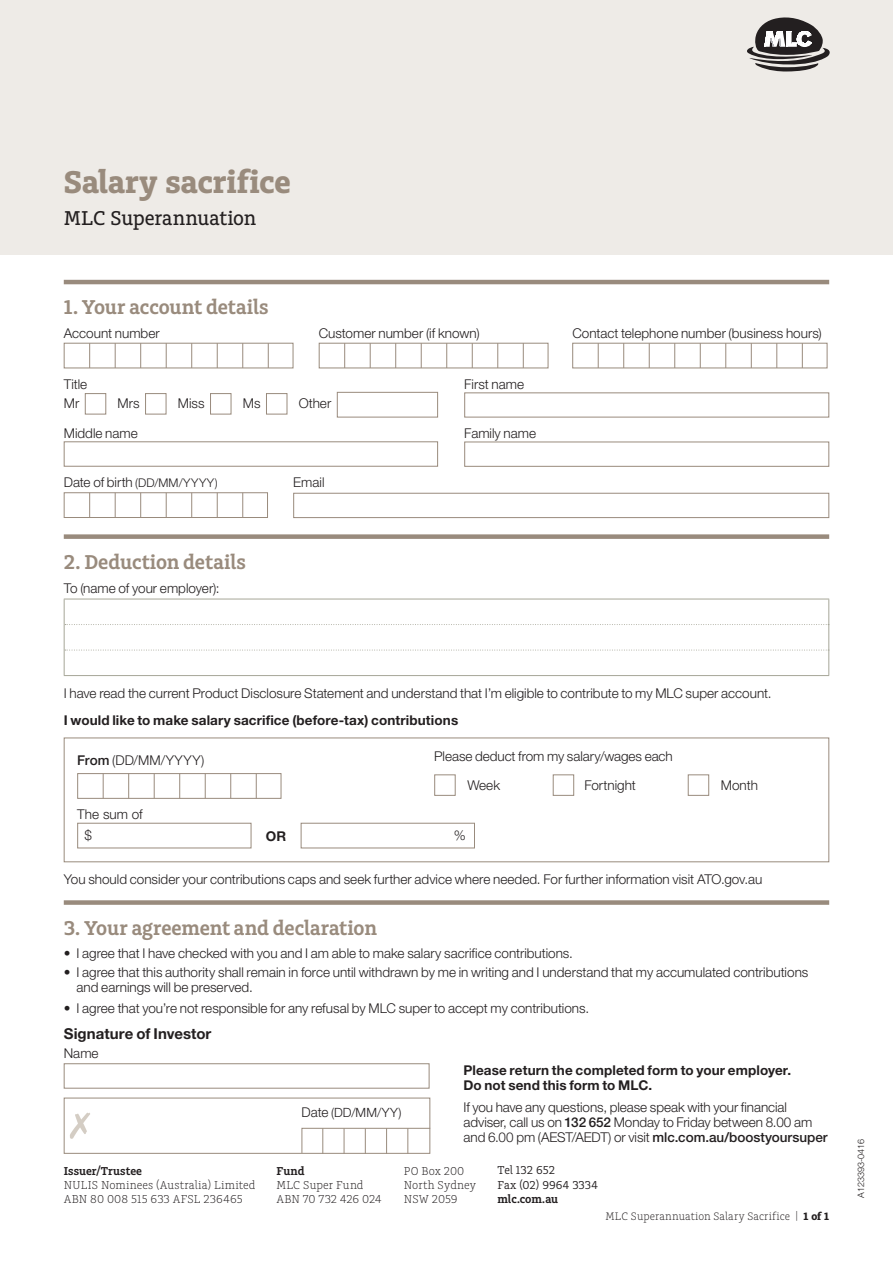
<style>
.page{position:relative;width:893px;height:1263px;background:#fff}
.page>*{position:absolute;margin:0;border:0;box-sizing:border-box;transform-origin:0 0}
.t1{font:700 33px "Charlie Std";color:#998b7d}
.t2{font:600 21px "Charlie Std";letter-spacing:-.005em;color:#998b7d}
.t3{font:500 21px "Charlie Std";color:#231f20}
.t4{font:700 15px "Helvetica Neue LT Std";letter-spacing:.005em;color:#231f20}
.t5{font:300 13.5px/15px "Helvetica Neue LT Std";color:#231f20}
.t6{font:700 13.5px/15px "Helvetica Neue LT Std";letter-spacing:.01em;color:#231f20}
.t7{font:300 13.5px/21.1px "Helvetica Neue LT Pro";color:#231f20}
.t8{font:700 13.5px "Helvetica Neue LT Pro";color:#231f20}
.t9{font:300 12.75px "Helvetica Neue LT Std";color:#231f20}
.t10{font:300 12px/14.2px "Charlie Std";letter-spacing:.01em;color:#231f20}
.t11{font:600 12px "Charlie Std";color:#231f20}
.t12{font:12px/14.2px "Charlie Std";color:#231f20}
.t13{font:300 12px "Helvetica Neue LT Std";letter-spacing:.045em;color:#231f20}
.t14{font:300 11.4px "Charlie Std";letter-spacing:.015em;color:#231f20}
.t15{font:300 9px "Helvetica Neue LT Std";color:#231f20}
.s1{font-size:13.5px}
.s2{font-weight:500}
.s3{font-size:11.25px}
.s4{font-weight:700;font-size:11.25px}
</style>
<div class="page">
<div style="left:0;top:0;width:893px;height:255px;background:#eeebe7"></div>
<svg style="left:747px;top:17px;width:82px;height:54px"></svg>
<hr style="left:64px;top:280px;width:765px;height:4px;background:#998b7d">
<div style="left:64px;top:534px;width:765px;height:5px;background:#998b7d"></div>
<div style="left:64px;top:900px;width:765px;height:5px;background:#998b7d"></div>
<div style="left:64px;top:343px;width:229px;height:25px;background:#fff;border:1px solid #998b7d"></div>
<svg style="left:89px;top:343px;width:1px;height:25px"></svg>
<svg style="left:115px;top:343px;width:1px;height:25px"></svg>
<svg style="left:140px;top:343px;width:1px;height:25px"></svg>
<svg style="left:166px;top:343px;width:1px;height:25px"></svg>
<svg style="left:191px;top:343px;width:1px;height:25px"></svg>
<svg style="left:217px;top:343px;width:1px;height:25px"></svg>
<svg style="left:242px;top:343px;width:1px;height:25px"></svg>
<svg style="left:268px;top:343px;width:1px;height:25px"></svg>
<div style="left:319px;top:343px;width:229px;height:25px;background:#fff;border:1px solid #998b7d"></div>
<svg style="left:344px;top:343px;width:1px;height:25px"></svg>
<svg style="left:370px;top:343px;width:1px;height:25px"></svg>
<svg style="left:395px;top:343px;width:1px;height:25px"></svg>
<svg style="left:421px;top:343px;width:1px;height:25px"></svg>
<svg style="left:446px;top:343px;width:1px;height:25px"></svg>
<svg style="left:472px;top:343px;width:1px;height:25px"></svg>
<svg style="left:497px;top:343px;width:1px;height:25px"></svg>
<svg style="left:523px;top:343px;width:1px;height:25px"></svg>
<div style="left:572px;top:343px;width:255px;height:25px;background:#fff;border:1px solid #998b7d"></div>
<svg style="left:598px;top:343px;width:1px;height:25px"></svg>
<svg style="left:623px;top:343px;width:1px;height:25px"></svg>
<svg style="left:649px;top:343px;width:1px;height:25px"></svg>
<svg style="left:674px;top:343px;width:1px;height:25px"></svg>
<svg style="left:700px;top:343px;width:1px;height:25px"></svg>
<svg style="left:725px;top:343px;width:1px;height:25px"></svg>
<svg style="left:751px;top:343px;width:1px;height:25px"></svg>
<svg style="left:776px;top:343px;width:1px;height:25px"></svg>
<svg style="left:802px;top:343px;width:1px;height:25px"></svg>
<div style="left:85px;top:393px;width:21px;height:21px;border:1px solid #998b7d"></div>
<div style="left:145px;top:393px;width:21px;height:21px;border:1px solid #998b7d"></div>
<div style="left:210px;top:393px;width:21px;height:21px;border:1px solid #998b7d"></div>
<div style="left:266px;top:393px;width:21px;height:21px;border:1px solid #998b7d"></div>
<div style="left:337px;top:392px;width:101px;height:25px;border:1px solid #998b7d"></div>
<div style="left:464px;top:392px;width:365px;height:25px;border:1px solid #998b7d"></div>
<div style="left:64px;top:441px;width:374px;height:26px;border:1px solid #998b7d"></div>
<div style="left:464px;top:442px;width:365px;height:25px;border:1px solid #998b7d"></div>
<div style="left:64px;top:492px;width:204px;height:26px;background:#fff;border:1px solid #998b7d"></div>
<svg style="left:89px;top:493px;width:1px;height:24px"></svg>
<svg style="left:115px;top:493px;width:1px;height:24px"></svg>
<svg style="left:140px;top:493px;width:1px;height:24px"></svg>
<svg style="left:166px;top:493px;width:1px;height:24px"></svg>
<svg style="left:191px;top:493px;width:1px;height:24px"></svg>
<svg style="left:217px;top:493px;width:1px;height:24px"></svg>
<svg style="left:242px;top:493px;width:1px;height:24px"></svg>
<div style="left:293px;top:493px;width:536px;height:25px;border:1px solid #998b7d"></div>
<hr style="left:64px;top:675px;width:765px;height:1px;background:#a6a698">
<svg style="left:64px;top:599px;width:765px;height:76px"></svg>
<div style="left:77px;top:773px;width:204px;height:26px;background:#fff;border:1px solid #998b7d"></div>
<svg style="left:103px;top:773px;width:1px;height:25px"></svg>
<svg style="left:128px;top:773px;width:1px;height:25px"></svg>
<svg style="left:154px;top:773px;width:1px;height:25px"></svg>
<svg style="left:179px;top:773px;width:1px;height:25px"></svg>
<svg style="left:205px;top:773px;width:1px;height:25px"></svg>
<svg style="left:230px;top:773px;width:1px;height:25px"></svg>
<svg style="left:256px;top:773px;width:1px;height:25px"></svg>
<div style="left:434px;top:774px;width:22px;height:22px;border:1px solid #998b7d"></div>
<div style="left:553px;top:774px;width:21px;height:22px;background:#fff;border:1px solid #998b7d"></div>
<div style="left:688px;top:774px;width:21px;height:22px;background:#fff;border:1px solid #998b7d"></div>
<div style="left:77px;top:823px;width:174px;height:25px;border:1px solid #998b7d"></div>
<div style="left:301px;top:823px;width:174px;height:25px;border:1px solid #998b7d"></div>
<div style="left:64px;top:737px;width:765px;height:125px;border:1px solid #998b7d"></div>
<div style="left:64px;top:1063px;width:365px;height:25px;border:1px solid #998b7d"></div>
<div style="left:64px;top:1098px;width:366px;height:56px;border:1px solid #998b7d"></div>
<svg style="left:301px;top:1127px;width:130px;height:27px"></svg>
<svg style="left:70px;top:1112px;width:20px;height:27px"></svg>
<h1 class="t1" style="left:64px;top:163px;width:228px">Salary sacrifice</h1>
<h2 class="t3" style="left:64px;top:207px;width:194px">MLC Superannuation</h2>
<h2 class="t2" style="left:64px;top:295px;width:206px">1. Your account details</h2>
<p class="t5" style="left:64px;top:325px;width:97px">Account number</p>
<p class="t5" style="left:319px;top:325px;width:162px">Customer number (if known)</p>
<p class="t5" style="left:572px;top:325px;width:251px">Contact telephone number (business hours)</p>
<p class="t5" style="left:64px;top:376px;width:25px">Title</p>
<p class="t5" style="left:464px;top:376px;width:61px">First name</p>
<p class="t5" style="left:64px;top:396px;width:17px">Mr</p>
<p class="t5" style="left:117px;top:396px;width:24px">Mrs</p>
<p class="t5" style="left:178px;top:396px;width:28px">Miss</p>
<p class="t5" style="left:243px;top:396px;width:19px">Ms</p>
<p class="t5" style="left:299px;top:396px;width:34px">Other</p>
<p class="t5" style="left:64px;top:425px;width:76px">Middle name</p>
<p class="t5" style="left:464px;top:425px;width:73px">Family name</p>
<p class="t13" style="left:64px;top:476px;width:155px"><span class="s1">Date of birth</span> (DD/MM/YYYY)</p>
<p class="t5" style="left:293px;top:475px;width:33px">Email</p>
<h2 class="t2" style="left:64px;top:550px;width:184px">2. Deduction details</h2>
<p class="t5" style="left:64px;top:580px;width:157px">To (name of your employer):</p>
<p class="t5" style="left:64px;top:685px;width:709px">I have read the current Product Disclosure Statement and understand that I’m eligible to contribute to my MLC super account.</p>
<p class="t6" style="left:64px;top:713px;width:396px">I would like to make salary sacrifice (before-tax) contributions</p>
<p class="t5" style="left:77px;top:753px;width:129px"><span class="s2">From</span> (DD/MM/YYYY)</p>
<p class="t5" style="left:467px;top:741px;width:207px;line-height:29px;text-indent:-33px">Please deduct from my salary/wages each<br>Week</p>
<p class="t5" style="left:584px;top:777px;width:53px">Fortnight</p>
<p class="t5" style="left:721px;top:777px;width:39px">Month</p>
<p class="t7" style="left:84px;top:803px;width:60px;text-indent:-7px">The sum of $</p>
<p class="t8" style="left:266px;top:828px;width:22px">OR</p>
<p class="t7" style="left:454px;top:825px;width:14px">%</p>
<p class="t5" style="left:64px;top:871px;width:700px">You should consider your contributions caps and seek further advice where needed. For further information visit ATO.gov.au</p>
<h2 class="t2" style="left:64px;top:916px;width:315px">3. Your agreement and declaration</h2>
<p class="t5" style="left:64px;top:945px;width:511px">• I agree that I have checked with you and I am able to make salary sacrifice contributions.</p>
<p class="t5" style="left:77px;top:965px;width:733px;text-indent:-13px">• I agree that this authority shall remain in force until withdrawn by me in writing and I understand that my accumulated contributions and earnings will be preserved.</p>
<p class="t5" style="left:64px;top:1001px;width:527px">• I agree that you’re not responsible for any refusal by MLC super to accept my contributions.</p>
<p class="t4" style="left:64px;top:1024px;width:149px">Signature of Investor</p>
<p class="t5" style="left:64px;top:1045px;width:36px">Name</p>
<p class="t11" style="left:64px;top:1164px;width:80px">Issuer/Trustee</p>
<p class="t10" style="left:64px;top:1178px;width:193px">NULIS Nominees (Australia) Limited<br>ABN 80 008 515 633 AFSL 236465</p>
<p class="t9" style="left:302px;top:1104px;width:101px"><span class="s1">Date</span> (DD/MM/YY)</p>
<p class="t6" style="left:463px;top:1062px;width:329px">Please return the completed form to your employer.<br>Do not send this form to MLC.</p>
<p class="t5" style="left:463px;top:1099px;width:366px">If you have any questions, please speak with your financial adviser, call us on <span class="s2">132 652</span> Monday to Friday between 8.00 am and 6.00 pm (AEST/AEDT) or visit <span class="s2">mlc.com.au/boostyoursuper</span></p>
<p class="t11" style="left:276px;top:1164px;width:30px">Fund</p>
<p class="t10" style="left:276px;top:1178px;width:107px">MLC Super Fund<br>ABN 70 732 426 024</p>
<p class="t10" style="left:404px;top:1163px;width:74px">PO Box 200<br>North Sydney<br>NSW 2059</p>
<p class="t12" style="left:497px;top:1163px;width:102px">Tel 132 652<br>Fax (02) 9964 3334</p>
<p class="t11" style="left:497px;top:1192px;width:62px">mlc.com.au</p>
<p class="t14" style="left:605px;top:1210px;width:225px">MLC Superannuation Salary Sacrifice <span class="s3">|</span> <span class="s4">1 of 1</span></p>
<p class="t15" style="left:856px;top:1198px;width:61px;rotate:-90deg">A123393-0416</p>
</div>
